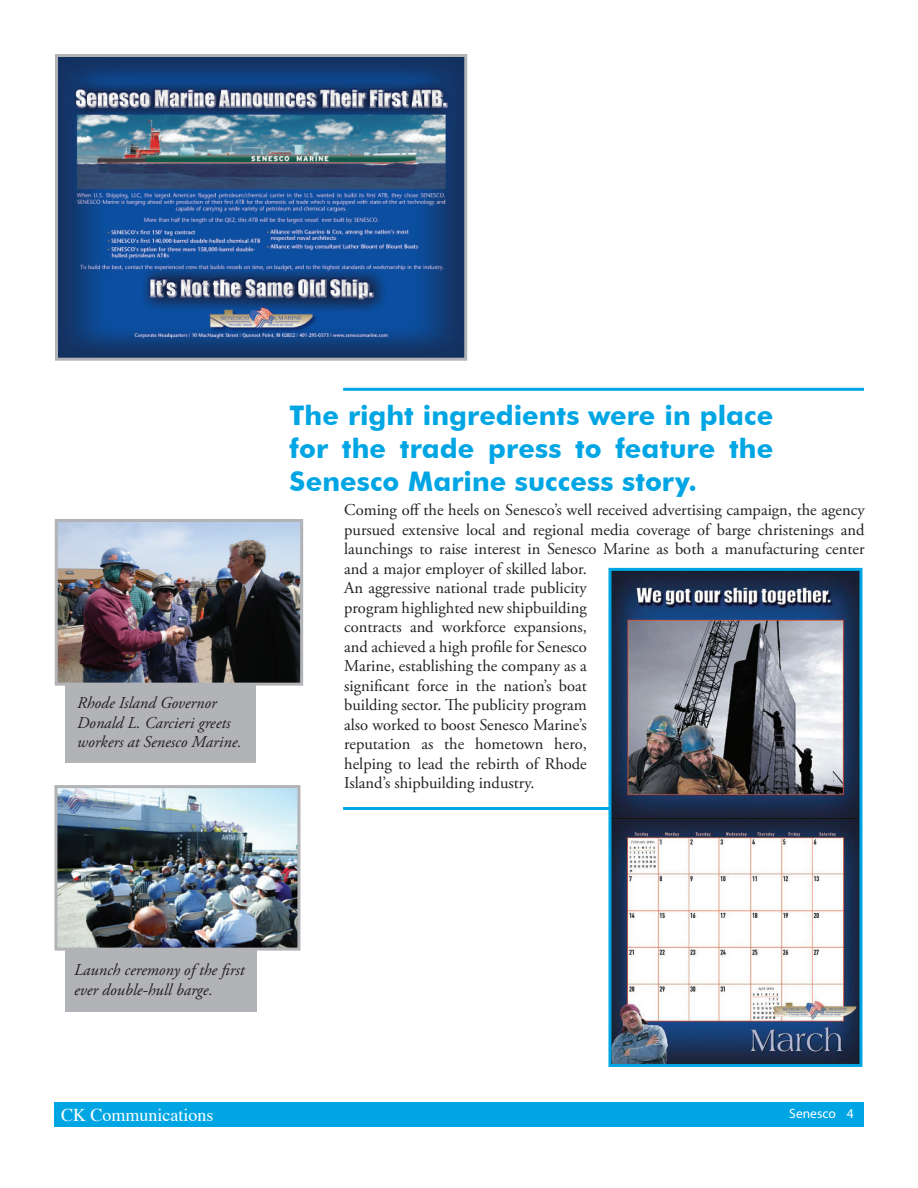
<style>
.page{position:relative;width:918px;height:1188px;background:#fff}
.page>*{position:absolute;margin:0;border:0;box-sizing:border-box;transform-origin:0 0}
.t1{font:700 27px/33.2px "Futura BT";color:#00a6e4;text-align:justify}
.t2{font:18px "Times";color:#fff}
.t3{font:16.5px/19.5px "Adobe Garamond Pro";color:#231f20}
.t4{font:italic 16.5px/19.5px "Adobe Garamond Pro";color:#231f20}
.t5{font:13.5px "Myriad Pro";color:#fff}
</style>
<div class="page">
<div style="left:65px;top:666px;width:190px;height:97px;background:#b2b3b7"></div>
<div style="left:65px;top:933px;width:191px;height:79px;background:#b2b3b7"></div>
<div style="left:54px;top:1102px;width:810px;height:24px;background:#00a6e4"></div>
<hr style="left:343px;top:388px;width:521px;height:3px;background:#00a6e4">
<hr style="left:343px;top:807px;width:495px;height:3px;background:#00a6e4">
<img style="left:612px;top:572px;width:246px;height:491px">
<div style="left:608px;top:568px;width:254px;height:499px;border:3px solid #00a6e4"></div>
<img style="left:59px;top:58px;width:404px;height:299px">
<div style="left:55px;top:54px;width:412px;height:307px;border:3px solid #b2b3b7"></div>
<img style="left:59px;top:523px;width:240px;height:159px">
<div style="left:55px;top:519px;width:248px;height:167px;border:3px solid #b2b3b7"></div>
<img style="left:58px;top:789px;width:238px;height:158px">
<div style="left:54px;top:785px;width:246px;height:166px;border:3px solid #b2b3b7"></div>
<p class="t4" style="left:77px;top:694px;width:166px">Rhode Island Governor<br>Donald L. Carcieri greets workers at Senesco Marine.</p>
<p class="t1" style="left:290px;top:398px;width:485px">The right ingredients were in place for the trade press to feature the Senesco Marine success story.</p>
<p class="t3" style="left:344px;top:501px;width:522px">Coming off the heels on Senesco’s well received advertising campaign, the agency pursued extensive local and regional media coverage of barge christenings and launchings to raise interest in Senesco Marine as both a manufacturing center and a major employer of skilled labor.<br>An aggressive national trade publicity<br>program highlighted new shipbuilding<br>contracts and workforce expansions,<br>and achieved a high profile for Senesco<br>Marine, establishing the company as a<br>significant force in the nation’s boat<br>building sector. The publicity program<br>also worked to boost Senesco Marine’s<br>reputation as the hometown hero,<br>helping to lead the rebirth of Rhode<br>Island’s shipbuilding industry.</p>
<p class="t4" style="left:74px;top:961px;width:172px">Launch ceremony of the first ever double-hull barge.</p>
<p class="t2" style="left:61px;top:1098px;width:154px">CK Communications</p>
<p class="t5" style="left:789px;top:1106px;width:66px">Senesco 4</p>
</div>
